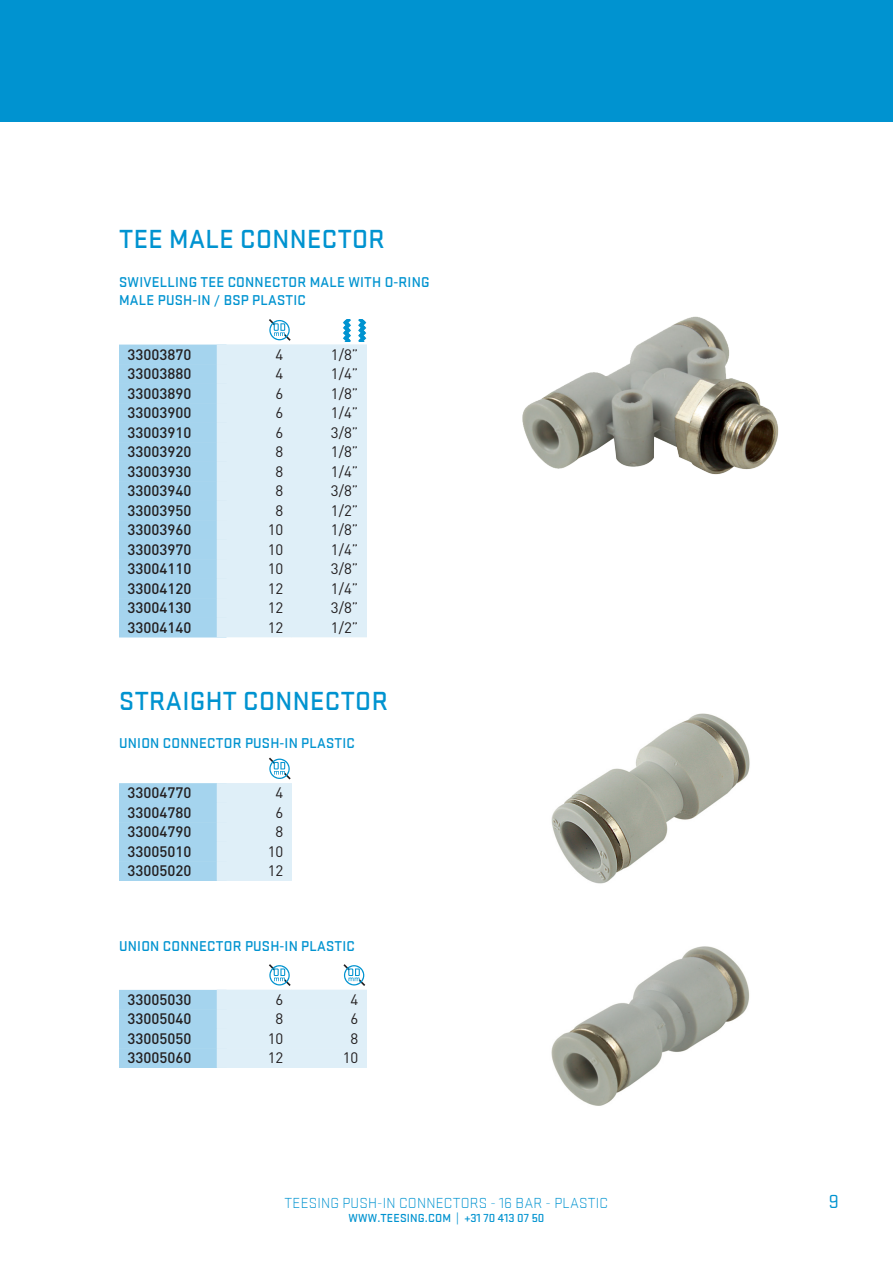
<style>
.page{position:relative;width:893px;height:1263px;background:#fff}
.page>*{position:absolute;margin:0;border:0;box-sizing:border-box;transform-origin:0 0}
.t1{font:500 27px "Stratum 1";letter-spacing:.015em;color:#0093d0}
.t2{font:19.5px "Stratum 1";color:#0093d0}
.t3{font:500 15px/19.5px "DIN";color:#231f20;text-align:justify}
.t4{font:15px/19.5px "DIN";color:#231f20;text-align:center}
.t5{font:300 15px "Stratum 1";letter-spacing:.015em;color:#0093d0}
.t6{font:500 14.7px/18px "Stratum 1";letter-spacing:.015em;color:#0093d0}
.t7{font:500 12px "Stratum 1";letter-spacing:.015em;color:#0093d0}
</style>
<div class="page">
<div style="left:0;top:0;width:893px;height:121px;background:#0093d0"></div>
<img style="left:522px;top:316px;width:257px;height:159px">
<img style="left:551px;top:946px;width:198px;height:160px">
<img style="left:551px;top:713px;width:199px;height:171px">
<div style="left:119px;top:345px;width:107px;height:19px;background:#a5d4ee"></div>
<div style="left:119px;top:364px;width:107px;height:20px;background:#a5d4ee"></div>
<div style="left:119px;top:384px;width:107px;height:19px;background:#a5d4ee"></div>
<div style="left:119px;top:403px;width:107px;height:20px;background:#a5d4ee"></div>
<div style="left:119px;top:423px;width:107px;height:19px;background:#a5d4ee"></div>
<div style="left:119px;top:442px;width:107px;height:20px;background:#a5d4ee"></div>
<div style="left:119px;top:462px;width:107px;height:19px;background:#a5d4ee"></div>
<div style="left:119px;top:481px;width:107px;height:20px;background:#a5d4ee"></div>
<div style="left:119px;top:501px;width:107px;height:19px;background:#a5d4ee"></div>
<div style="left:119px;top:520px;width:107px;height:20px;background:#a5d4ee"></div>
<div style="left:119px;top:540px;width:107px;height:19px;background:#a5d4ee"></div>
<div style="left:119px;top:559px;width:107px;height:20px;background:#a5d4ee"></div>
<div style="left:119px;top:579px;width:107px;height:19px;background:#a5d4ee"></div>
<div style="left:119px;top:598px;width:107px;height:20px;background:#a5d4ee"></div>
<div style="left:119px;top:618px;width:107px;height:19px;background:#a5d4ee"></div>
<div style="left:119px;top:990px;width:107px;height:19px;background:#a5d4ee"></div>
<div style="left:119px;top:1009px;width:107px;height:20px;background:#a5d4ee"></div>
<div style="left:119px;top:1029px;width:107px;height:19px;background:#a5d4ee"></div>
<div style="left:119px;top:1048px;width:107px;height:20px;background:#a5d4ee"></div>
<div style="left:119px;top:783px;width:107px;height:20px;background:#a5d4ee"></div>
<div style="left:119px;top:803px;width:107px;height:19px;background:#a5d4ee"></div>
<div style="left:119px;top:822px;width:107px;height:20px;background:#a5d4ee"></div>
<div style="left:119px;top:842px;width:107px;height:19px;background:#a5d4ee"></div>
<div style="left:119px;top:861px;width:107px;height:20px;background:#a5d4ee"></div>
<div style="left:217px;top:345px;width:75px;height:19px;background:#dfeff8"></div>
<div style="left:217px;top:364px;width:75px;height:20px;background:#dfeff8"></div>
<div style="left:217px;top:384px;width:75px;height:19px;background:#dfeff8"></div>
<div style="left:217px;top:403px;width:75px;height:20px;background:#dfeff8"></div>
<div style="left:217px;top:423px;width:75px;height:19px;background:#dfeff8"></div>
<div style="left:217px;top:442px;width:75px;height:20px;background:#dfeff8"></div>
<div style="left:217px;top:462px;width:75px;height:19px;background:#dfeff8"></div>
<div style="left:217px;top:481px;width:75px;height:20px;background:#dfeff8"></div>
<div style="left:217px;top:501px;width:75px;height:19px;background:#dfeff8"></div>
<div style="left:217px;top:520px;width:75px;height:20px;background:#dfeff8"></div>
<div style="left:217px;top:540px;width:75px;height:19px;background:#dfeff8"></div>
<div style="left:217px;top:559px;width:75px;height:20px;background:#dfeff8"></div>
<div style="left:217px;top:579px;width:75px;height:19px;background:#dfeff8"></div>
<div style="left:217px;top:598px;width:75px;height:20px;background:#dfeff8"></div>
<div style="left:217px;top:618px;width:75px;height:19px;background:#dfeff8"></div>
<div style="left:217px;top:990px;width:75px;height:19px;background:#dfeff8"></div>
<div style="left:217px;top:1009px;width:75px;height:20px;background:#dfeff8"></div>
<div style="left:217px;top:1029px;width:75px;height:19px;background:#dfeff8"></div>
<div style="left:217px;top:1048px;width:75px;height:20px;background:#dfeff8"></div>
<div style="left:217px;top:783px;width:75px;height:20px;background:#dfeff8"></div>
<div style="left:217px;top:803px;width:75px;height:19px;background:#dfeff8"></div>
<div style="left:217px;top:822px;width:75px;height:20px;background:#dfeff8"></div>
<div style="left:217px;top:842px;width:75px;height:19px;background:#dfeff8"></div>
<div style="left:217px;top:861px;width:75px;height:20px;background:#dfeff8"></div>
<div style="left:292px;top:345px;width:75px;height:19px;background:#dfeff8"></div>
<div style="left:292px;top:364px;width:75px;height:20px;background:#dfeff8"></div>
<div style="left:292px;top:384px;width:75px;height:19px;background:#dfeff8"></div>
<div style="left:292px;top:403px;width:75px;height:20px;background:#dfeff8"></div>
<div style="left:292px;top:423px;width:75px;height:19px;background:#dfeff8"></div>
<div style="left:292px;top:442px;width:75px;height:20px;background:#dfeff8"></div>
<div style="left:292px;top:462px;width:75px;height:19px;background:#dfeff8"></div>
<div style="left:292px;top:481px;width:75px;height:20px;background:#dfeff8"></div>
<div style="left:292px;top:501px;width:75px;height:19px;background:#dfeff8"></div>
<div style="left:292px;top:520px;width:75px;height:20px;background:#dfeff8"></div>
<div style="left:292px;top:540px;width:75px;height:19px;background:#dfeff8"></div>
<div style="left:292px;top:559px;width:75px;height:20px;background:#dfeff8"></div>
<div style="left:292px;top:579px;width:75px;height:19px;background:#dfeff8"></div>
<div style="left:292px;top:598px;width:75px;height:20px;background:#dfeff8"></div>
<div style="left:292px;top:618px;width:75px;height:19px;background:#dfeff8"></div>
<div style="left:292px;top:990px;width:75px;height:19px;background:#dfeff8"></div>
<div style="left:292px;top:1009px;width:75px;height:20px;background:#dfeff8"></div>
<div style="left:292px;top:1029px;width:75px;height:19px;background:#dfeff8"></div>
<div style="left:292px;top:1048px;width:75px;height:20px;background:#dfeff8"></div>
<svg style="left:269px;top:319px;width:22px;height:22px"></svg>
<svg style="left:269px;top:964px;width:22px;height:22px"></svg>
<svg style="left:343px;top:964px;width:22px;height:22px"></svg>
<svg style="left:269px;top:758px;width:22px;height:21px"></svg>
<svg style="left:343px;top:319px;width:24px;height:23px"></svg>
<h1 class="t1" style="left:119px;top:224px;width:267px">TEE MALE CONNECTOR</h1>
<p class="t6" style="left:119px;top:273px;width:312px">SWIVELLING TEE CONNECTOR MALE WITH O-RING<br>MALE PUSH-IN / BSP PLASTIC</p>
<p class="t3" style="left:128px;top:344px;width:65px">33003870<br>33003880<br>33003890<br>33003900<br>33003910<br>33003920<br>33003930<br>33003940<br>33003950<br>33003960<br>33003970<br>33004110<br>33004120<br>33004130<br>33004140</p>
<p class="t4" style="left:268px;top:344px;width:17px">4<br>4<br>6<br>6<br>6<br>8<br>8<br>8<br>8<br>10<br>10<br>10<br>12<br>12<br>12</p>
<p class="t4" style="left:331px;top:344px;width:29px;text-align:justify">1/8” 1/4” 1/8” 1/4” 3/8” 1/8” 1/4” 3/8” 1/2” 1/8” 1/4” 3/8” 1/4” 3/8” 1/2”</p>
<h1 class="t1" style="left:119px;top:686px;width:270px">STRAIGHT CONNECTOR</h1>
<p class="t6" style="left:119px;top:734px;width:237px">UNION CONNECTOR PUSH-IN PLASTIC</p>
<p class="t3" style="left:128px;top:783px;width:65px">33004770<br>33004780<br>33004790<br>33005010<br>33005020</p>
<p class="t4" style="left:268px;top:783px;width:17px">4<br>6<br>8<br>10<br>12</p>
<p class="t6" style="left:119px;top:937px;width:237px">UNION CONNECTOR PUSH-IN PLASTIC</p>
<p class="t3" style="left:128px;top:989px;width:65px">33005030<br>33005040<br>33005050<br>33005060</p>
<p class="t4" style="left:268px;top:989px;width:17px">6<br>8<br>10<br>12</p>
<p class="t4" style="left:343px;top:989px;width:17px">4<br>6<br>8<br>10</p>
<p class="t5" style="left:285px;top:1195px;width:325px">TEESING PUSH-IN CONNECTORS - 16 BAR - PLASTIC</p>
<h2 class="t2" style="left:829px;top:1191px;width:12px">9</h2>
<p class="t7" style="left:348px;top:1211px;width:197px">WWW.TEESING.COM | +31 70 413 07 50</p>
</div>
